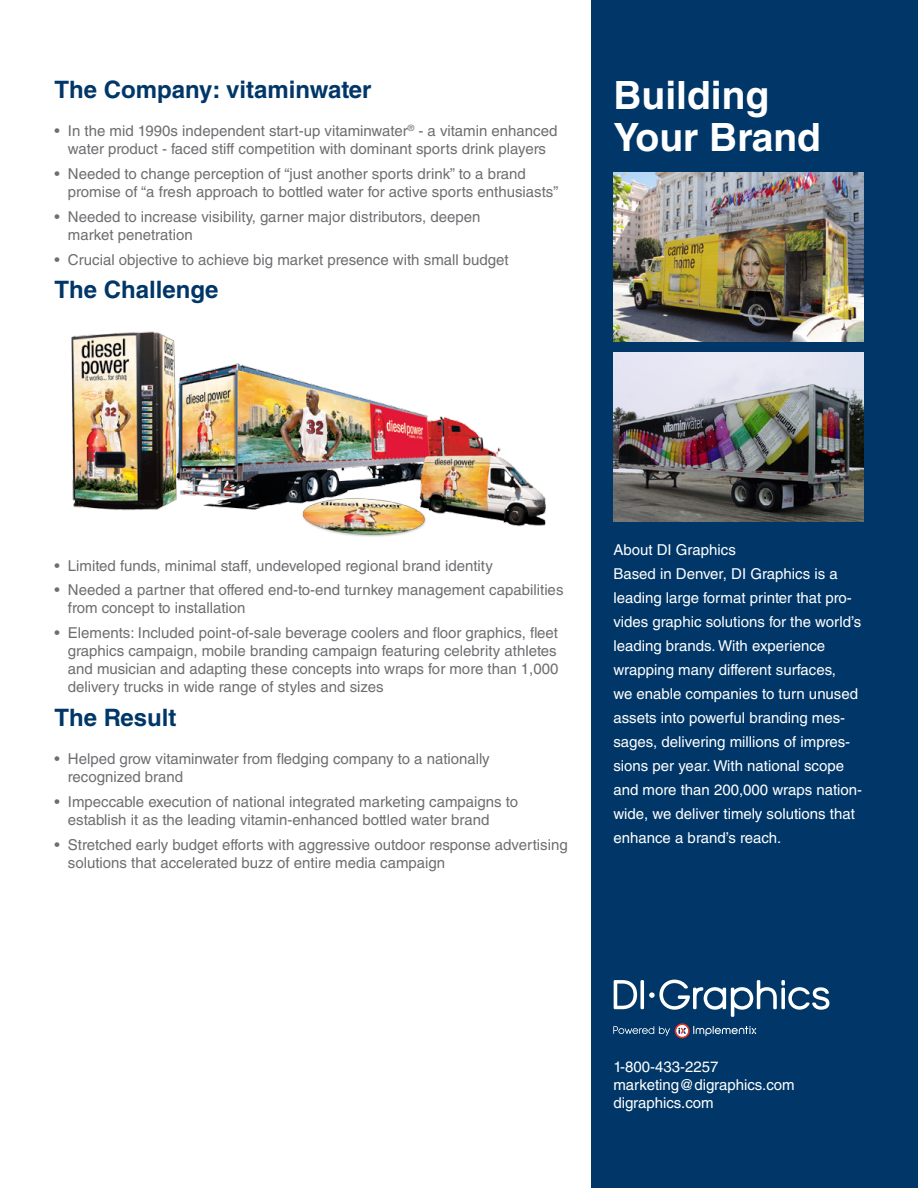
<style>
.page{position:relative;width:918px;height:1188px;background:#fff}
.page>*{position:absolute;margin:0;border:0;box-sizing:border-box;transform-origin:0 0}
.t1{font:700 39px/42px "Helvetica LT Std";color:#fff}
.t2{font:700 24px "Helvetica LT Std";color:#003768}
.t3{font:15px/18px "Helvetica LT Std";color:#6d6e71}
.t4{font:15px/24px "Helvetica LT Std";color:#fff}
</style>
<div class="page">
<div style="left:592px;top:0;width:326px;height:1188px;background:#003768"></div>
<img style="left:613px;top:172px;width:251px;height:170px">
<img style="left:613px;top:352px;width:251px;height:170px">
<svg style="left:613px;top:1023px;width:143px;height:15px"></svg>
<svg style="left:614px;top:980px;width:216px;height:37px"></svg>
<img style="left:71px;top:331px;width:475px;height:206px">
<h2 class="t2" style="left:54px;top:75px;width:319px">The Company: vitaminwater</h2>
<p class="t3" style="left:54px;top:122px;width:505px;text-align:center">• In the mid 1990s independent start-up vitaminwater<sup>®</sup> - a vitamin enhanced water product - faced stiff competition with dominant sports drink players</p>
<p class="t3" style="left:68px;top:165px;width:492px;text-indent:-14px">• Needed to change perception of “just another sports drink” to a brand promise of “a fresh approach to bottled water for active sports enthusiasts”</p>
<p class="t3" style="left:68px;top:208px;width:414px;text-indent:-14px">• Needed to increase visibility, garner major distributors, deepen market penetration</p>
<p class="t3" style="left:54px;top:250px;width:456px">• Crucial objective to achieve big market presence with small budget</p>
<h2 class="t2" style="left:54px;top:275px;width:166px">The Challenge</h2>
<h1 class="t1" style="left:613px;top:74px;width:209px">Building<br>Your Brand</h1>
<p class="t3" style="left:54px;top:556px;width:440px">• Limited funds, minimal staff, undeveloped regional brand identity</p>
<p class="t3" style="left:68px;top:581px;width:497px;text-indent:-14px">• Needed a partner that offered end-to-end turnkey management capabilities from concept to installation</p>
<p class="t3" style="left:68px;top:624px;width:492px;text-align:justify;text-indent:-14px">• Elements: Included point-of-sale beverage coolers and floor graphics, fleet graphics campaign, mobile branding campaign featuring celebrity athletes and musician and adapting these concepts into wraps for more than 1,000 delivery trucks in wide range of styles and sizes</p>
<h2 class="t2" style="left:54px;top:703px;width:124px">The Result</h2>
<p class="t3" style="left:68px;top:750px;width:423px;text-indent:-14px">• Helped grow vitaminwater from fledging company to a nationally recognized brand</p>
<p class="t3" style="left:68px;top:793px;width:452px;text-indent:-14px">• Impeccable execution of national integrated marketing campaigns to establish it as the leading vitamin-enhanced bottled water brand</p>
<p class="t3" style="left:68px;top:835px;width:501px;text-indent:-14px">• Stretched early budget efforts with aggressive outdoor response advertising solutions that accelerated buzz of entire media campaign</p>
<p class="t4" style="left:613px;top:538px;width:250px">About DI Graphics<br>Based in Denver, DI Graphics is a leading large format printer that pro&shy;vides graphic solutions for the world’s leading brands. With experience wrapping many different surfaces,<br>we enable companies to turn unused assets into powerful branding mes&shy;sages, delivering millions of impres&shy;sions per year. With national scope and more than 200,000 wraps nation&shy;wide, we deliver timely solutions that enhance a brand’s reach.</p>
<p class="t4" style="left:613px;top:1057px;width:183px;line-height:18px">1-800-433-2257 marketing@digraphics.com digraphics.com</p>
</div>
